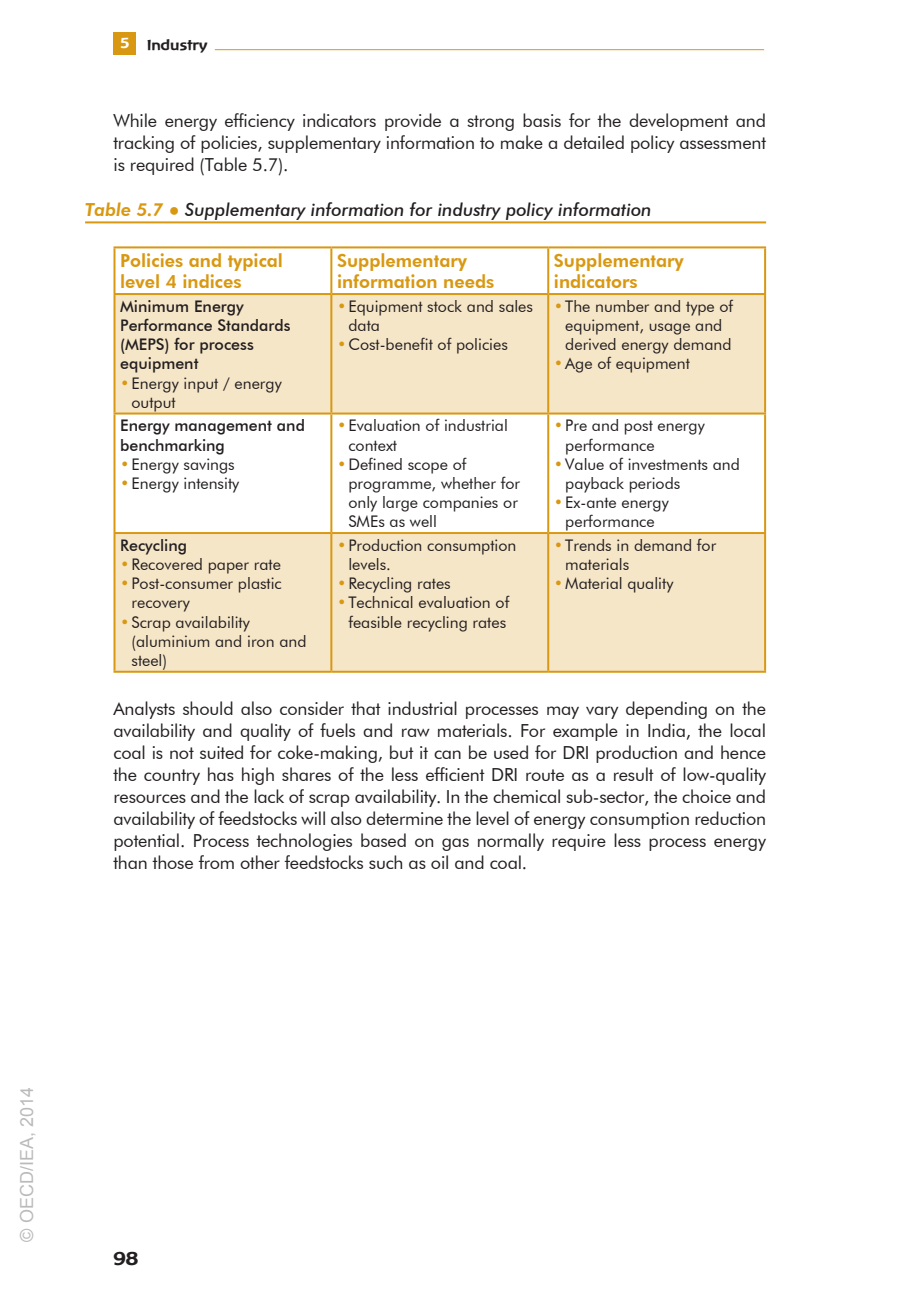
<style>
.page{position:relative;width:908px;height:1304px;background:#fff}
.page>*{position:absolute;margin:0;border:0;box-sizing:border-box;transform-origin:0 0}
.Texte{font:18px/22px "Futura BT";letter-spacing:-.01em;color:#231f20;text-align:justify}
.Table_text_title{font:800 18px/21.6px "Futura BT";color:#d99811}
.Figure_Table_heading{font:italic 500 18px "Futura BT";color:#231f20}
.t1{font:18px "Arial";color:rgb(128 128 128/.54)}
.t2{font:700 18px "Linotype Atlantis";color:#231f20}
.Table_text_bullets{font:16px/19.2px "Futura BT";color:#231f20}
.Table_text_medium{font:500 16px/19.2px "Futura BT";color:#231f20}
.t3{font:700 14px "Linotype Atlantis";color:#231f20}
.s1{color:#fff}
.s2{font-weight:800;color:#d99811}
.s3{font-family:"Arial";font-weight:400;font-style:normal;color:#d99811}
.s4{font-weight:300;font-stretch:condensed;color:#d99811}
</style>
<div class="page">
<div style="left:113px;top:32px;width:23px;height:22px;background:#d99811"></div>
<hr style="left:215px;top:49px;width:548px;height:1px;background:#d99811">
<hr style="left:85px;top:221px;width:680px;height:2px;background:#d99811">
<svg style="left:115px;top:295px;width:648px;height:376px;fill:#f6e6c8"></svg>
<hr style="left:113px;top:246px;width:218px;height:2px;background:#d99811">
<hr style="left:113px;top:248px;width:2px;height:45px;background:#d99811">
<hr style="left:331px;top:246px;width:217px;height:2px;background:#d99811">
<hr style="left:330px;top:248px;width:2px;height:45px;background:#d99811">
<hr style="left:548px;top:246px;width:217px;height:2px;background:#d99811">
<hr style="left:547px;top:248px;width:2px;height:45px;background:#d99811">
<hr style="left:763px;top:248px;width:2px;height:45px;background:#d99811">
<hr style="left:113px;top:293px;width:218px;height:2px;background:#d99811">
<hr style="left:113px;top:295px;width:2px;height:118px;background:#d99811">
<hr style="left:331px;top:293px;width:217px;height:2px;background:#d99811">
<hr style="left:330px;top:295px;width:2px;height:118px;background:#d99811">
<hr style="left:548px;top:293px;width:217px;height:2px;background:#d99811">
<hr style="left:547px;top:295px;width:2px;height:118px;background:#d99811">
<hr style="left:763px;top:295px;width:2px;height:118px;background:#d99811">
<hr style="left:113px;top:413px;width:218px;height:2px;background:#d99811">
<hr style="left:113px;top:415px;width:2px;height:117px;background:#d99811">
<hr style="left:331px;top:413px;width:217px;height:2px;background:#d99811">
<hr style="left:330px;top:415px;width:2px;height:117px;background:#d99811">
<hr style="left:548px;top:413px;width:217px;height:2px;background:#d99811">
<hr style="left:547px;top:415px;width:2px;height:117px;background:#d99811">
<hr style="left:763px;top:415px;width:2px;height:117px;background:#d99811">
<hr style="left:113px;top:532px;width:218px;height:2px;background:#d99811">
<hr style="left:113px;top:534px;width:2px;height:137px;background:#d99811">
<hr style="left:331px;top:532px;width:217px;height:2px;background:#d99811">
<hr style="left:330px;top:534px;width:2px;height:137px;background:#d99811">
<hr style="left:548px;top:532px;width:217px;height:2px;background:#d99811">
<hr style="left:547px;top:534px;width:2px;height:137px;background:#d99811">
<hr style="left:763px;top:534px;width:2px;height:137px;background:#d99811">
<hr style="left:113px;top:671px;width:218px;height:2px;background:#d99811">
<hr style="left:331px;top:671px;width:217px;height:2px;background:#d99811">
<hr style="left:548px;top:671px;width:217px;height:2px;background:#d99811">
<p class="t3" style="left:120px;top:37px;width:88px"><span class="s1">5</span> Industry</p>
<p class="Texte" style="left:113px;top:110px;width:653px">While energy efficiency indicators provide a strong basis for the development and tracking of policies, supplementary information to make a detailed policy assessment is required (Table 5.7).</p>
<p class="Figure_Table_heading" style="left:85px;top:198px;width:568px"><span class="s2">Table 5.7</span> <span class="s3">●</span> Supplementary information for industry policy information</p>
<p class="Table_text_title" style="left:120px;top:249px;width:164px">Policies and typical level 4 indices</p>
<p class="Table_text_title" style="left:337px;top:249px;width:159px">Supplementary information needs</p>
<p class="Table_text_title" style="left:553px;top:249px;width:131px">Supplementary indicators</p>
<p class="Table_text_medium" style="left:120px;top:296px;width:172px">Minimum Energy<br>Performance Standards (MEPS) for process equipment</p>
<p class="Table_text_bullets" style="left:131px;top:373px;width:152px;text-indent:-11px"><span class="s4">•</span>Energy input / energy output</p>
<p class="Table_text_bullets" style="left:565px;top:296px;width:169px;text-indent:-11px"><span class="s4">•</span>The number and type of equipment, usage and derived energy demand</p>
<p class="Table_text_bullets" style="left:553px;top:354px;width:137px"><span class="s4">•</span>Age of equipment</p>
<p class="Table_text_bullets" style="left:348px;top:296px;width:186px;text-indent:-11px"><span class="s4">•</span>Equipment stock and sales data</p>
<p class="Table_text_bullets" style="left:337px;top:335px;width:172px"><span class="s4">•</span>Cost-benefit of policies</p>
<p class="Table_text_medium" style="left:120px;top:416px;width:186px">Energy management and benchmarking</p>
<p class="Table_text_bullets" style="left:120px;top:454px;width:116px"><span class="s4">•</span>Energy savings</p>
<p class="Table_text_bullets" style="left:120px;top:474px;width:120px"><span class="s4">•</span>Energy intensity</p>
<p class="Table_text_medium" style="left:120px;top:535px;width:69px">Recycling</p>
<p class="Table_text_bullets" style="left:120px;top:555px;width:162px"><span class="s4">•</span>Recovered paper rate</p>
<p class="Table_text_bullets" style="left:131px;top:574px;width:152px;text-indent:-11px"><span class="s4">•</span>Post-consumer plastic recovery</p>
<p class="Table_text_bullets" style="left:131px;top:612px;width:176px;text-indent:-11px"><span class="s4">•</span>Scrap availability (aluminium and iron and steel)</p>
<p class="Table_text_bullets" style="left:348px;top:416px;width:161px;text-indent:-11px"><span class="s4">•</span>Evaluation of industrial context</p>
<p class="Table_text_bullets" style="left:348px;top:454px;width:173px;text-indent:-11px"><span class="s4">•</span>Defined scope of programme, whether for only large companies or<br>SMEs as well</p>
<p class="Table_text_bullets" style="left:348px;top:535px;width:169px;text-indent:-11px"><span class="s4">•</span>Production consumption levels.</p>
<p class="Table_text_bullets" style="left:337px;top:574px;width:115px"><span class="s4">•</span>Recycling rates</p>
<p class="Table_text_bullets" style="left:337px;top:593px;width:174px;text-align:center"><span class="s4">•</span>Technical evaluation of feasible recycling rates</p>
<p class="Table_text_bullets" style="left:565px;top:416px;width:141px;text-indent:-11px"><span class="s4">•</span>Pre and post energy performance</p>
<p class="Table_text_bullets" style="left:565px;top:454px;width:176px;text-indent:-11px"><span class="s4">•</span>Value of investments and payback periods</p>
<p class="Table_text_bullets" style="left:553px;top:493px;width:116px;text-align:center"><span class="s4">•</span>Ex-ante energy performance</p>
<p class="Table_text_bullets" style="left:565px;top:535px;width:152px;text-indent:-11px"><span class="s4">•</span>Trends in demand for materials</p>
<p class="Table_text_bullets" style="left:553px;top:574px;width:121px"><span class="s4">•</span>Material quality</p>
<p class="Texte" style="left:113px;top:698px;width:653px">Analysts should also consider that industrial processes may vary depending on the availability and quality of fuels and raw materials. For example in India, the local coal is not suited for coke-making, but it can be used for DRI production and hence the country has high shares of the less efficient DRI route as a result of low-quality resources and the lack of scrap availability. In the chemical sub-sector, the choice and availability of feedstocks will also determine the level of energy consumption reduction potential. Process technologies based on gas normally require less process energy than those from other feedstocks such as oil and coal.</p>
<p class="t1" style="left:15px;top:1242px;width:156px;rotate:-90deg">© OECD/IEA, 2014</p>
<p class="t2" style="left:113px;top:1247px;width:26px">98</p>
</div>
